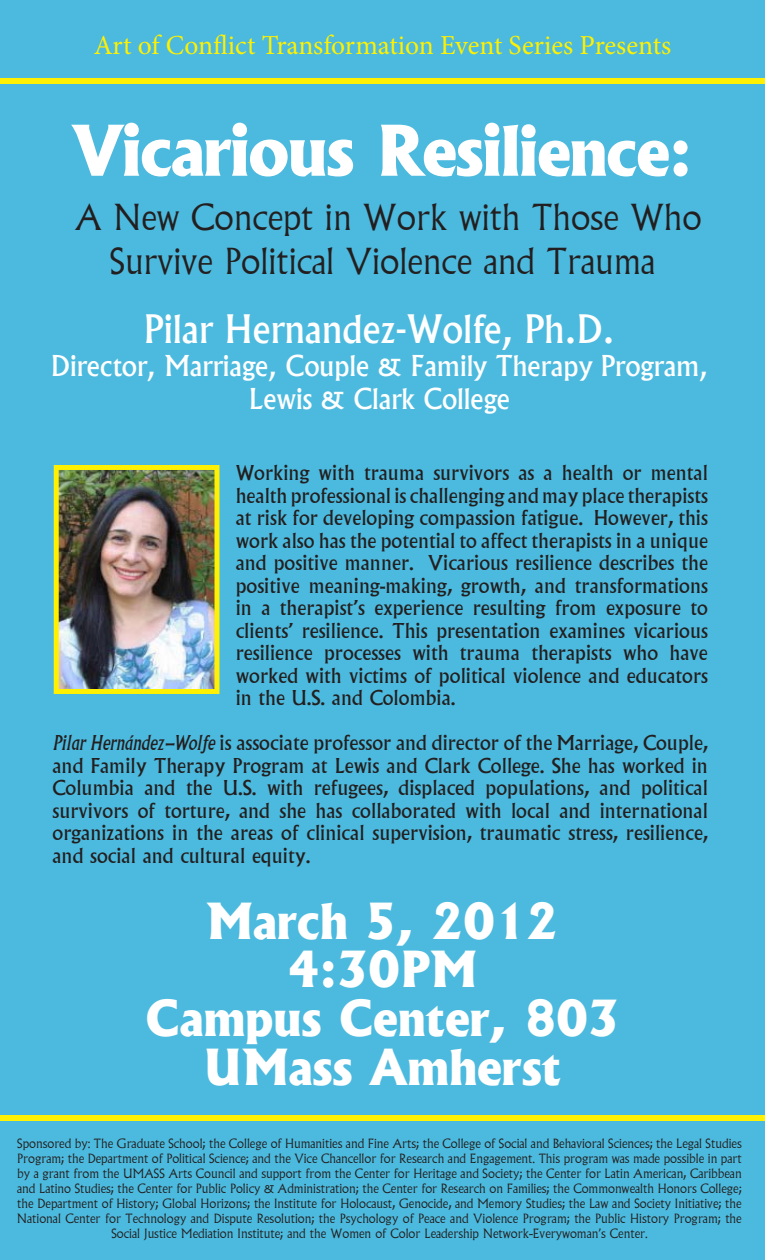
<style>
.page{position:relative;width:765px;height:1260px;background:#4cbade}
.page>*{position:absolute;margin:0;border:0;box-sizing:border-box;transform-origin:0 0}
.t1{font:800 67px "Albertus";letter-spacing:-.02em;color:#fff}
.t2{font:800 47.5px/48.8px "Albertus";color:#fff;text-align:center}
.t3{font:500 37.5px "Albertus";color:#fff}
.t4{font:300 35px/43.8px "Albertus";color:#231f20;text-align:center}
.t5{font:500 27.5px/33px "Albertus";color:#fff;text-align:center}
.t6{font:27.5px "Minion Pro";color:#fff101}
.t7{font:20px/22.5px "Albertus";color:#231f20;text-align:justify}
.t8{font:300 12.5px/15px "Albertus";color:#231f20;text-align:center}
.s1{font-size:65px}
.s2{font-style:italic}
</style>
<div class="page">
<img style="left:60px;top:471px;width:153px;height:217px">
<div style="left:54px;top:465px;width:165px;height:229px;border:5px solid #fff101"></div>
<div style="left:0;top:78px;width:765px;height:6px;background:#fff101"></div>
<div style="left:0;top:1115px;width:765px;height:6px;background:#fff101"></div>
<p class="t6" style="left:94px;top:27px;width:579px">Art of Conflict Transformation Event Series Presents</p>
<p class="t1" style="left:73px;top:107px;width:621px">Vicarious Resil<span class="s1">ience:</span></p>
<p class="t4" style="left:75px;top:196px;width:629px">A New Concept in Work with Those Who<br>Survive Political Violence and Trauma</p>
<p class="t3" style="left:144px;top:305px;width:472px">Pilar Hernandez-Wolfe, Ph.D.</p>
<p class="t5" style="left:51px;top:349px;width:659px">Director, Marriage, Couple &amp; Family Therapy Program,<br>Lewis &amp; Clark College</p>
<p class="t7" style="left:236px;top:462px;width:474px">Working with trauma survivors as a health or mental health professional is challenging and may place therapists at risk for developing compassion fatigue. However, this work also has the potential to affect therapists in a unique and positive manner. Vicarious resilience describes the positive meaning-making, growth, and transformations in a therapist’s experience resulting from exposure to clients’ resilience. This presentation examines vicarious resilience processes with trauma therapists who have worked with victims of political violence and educators in the U.S. and Colombia.</p>
<p class="t7" style="left:52px;top:732px;width:657px"><span class="s2">Pilar Hernández-Wolfe</span> is associate professor and director of the Marriage, Couple, and Family Therapy Program at Lewis and Clark College. She has worked in Columbia and the U.S. with refugees, displaced populations, and political survivors of torture, and she has collaborated with local and international organizations in the areas of clinical supervision, traumatic stress, resilience, and social and cultural equity.</p>
<p class="t2" style="left:146px;top:896px;width:475px">March 5, 2012<br>4:30PM<br>Campus Center, 803</p>
<p class="t2" style="left:204px;top:1042px;width:359px">UMass Amherst</p>
<p class="t8" style="left:17px;top:1136px;width:726px">Sponsored by: The Graduate School; the College of Humanities and Fine Arts; the College of Social and Behavioral Sciences; the Legal Studies Program; the Department of Political Science; and the Vice Chancellor for Research and Engagement. This program was made possible in part by a grant from the UMASS Arts Council and support from the Center for Heritage and Society; the Center for Latin American, Caribbean and Latino Studies; the Center for Public Policy &amp; Administration; the Center for Research on Families; the Commonwealth Honors College; the Department of History; Global Horizons; the Institute for Holocaust, Genocide, and Memory Studies; the Law and Society Initiative; the National Center for Technology and Dispute Resolution; the Psychology of Peace and Violence Program; the Public History Program; the Social Justice Mediation Institute; and the Women of Color Leadership Network-Everywoman’s Center.</p>
</div>
